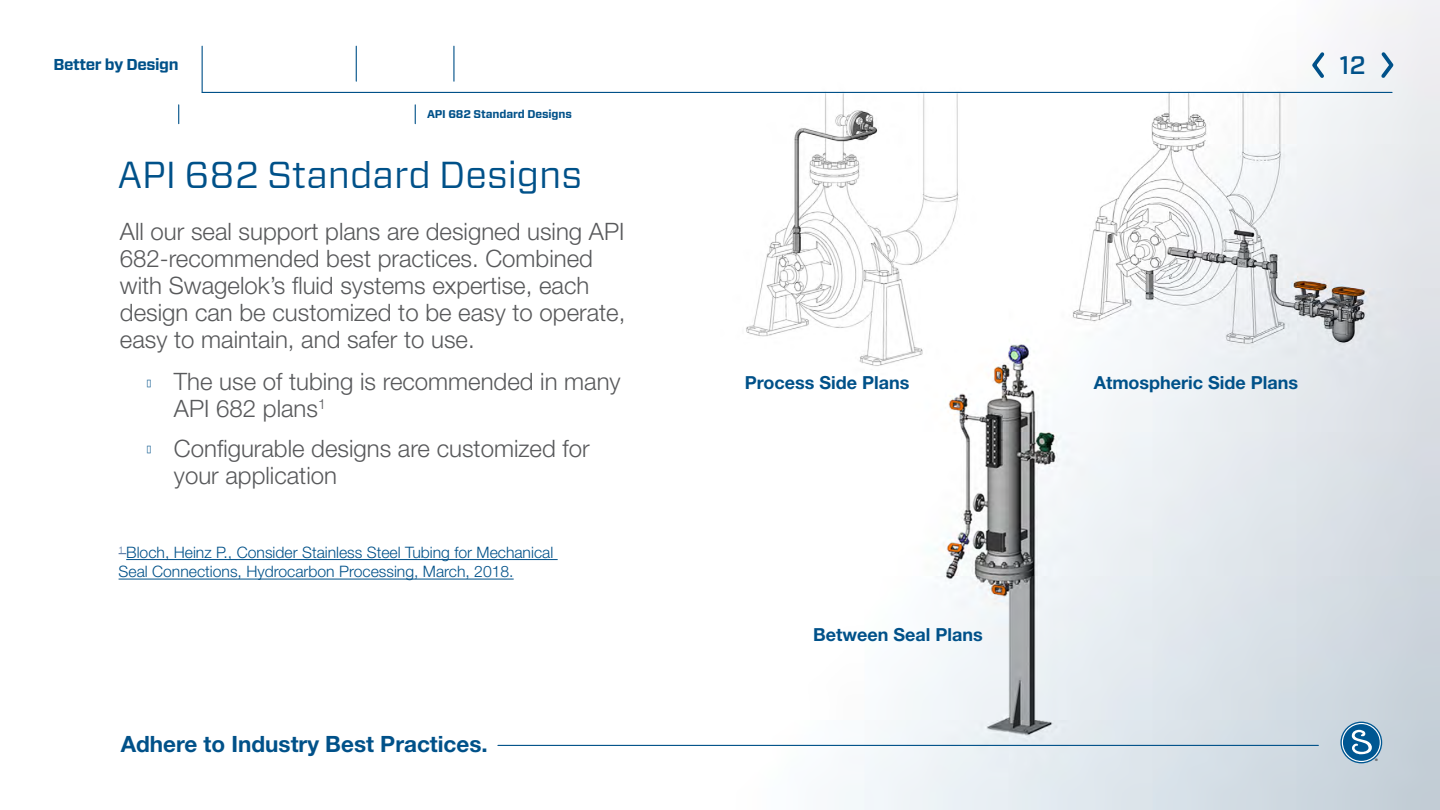
<style>
.page{position:relative;width:1440px;height:810px;background:#fff}
.page>*{position:absolute;margin:0;border:0;box-sizing:border-box;transform-origin:0 0}
.t1{font:37.5px "Forza";color:#005189}
.t2{font:500 25.35px "Forza";color:#005189}
.t3{font:300 24px/27px "Helvetica Neue LT Std";color:#58595b}
.t4{font:700 22.5px "Helvetica Neue LT Std";color:#005189}
.t5{font:700 18px "Helvetica Neue LT Std";color:#005189}
.t6{font:300 15.75px/19.5px "Helvetica Neue LT Std";color:#005189}
.t7{font:700 15.75px "Forza";letter-spacing:-.025em;color:#005189}
.t8{font:700 11.25px "Forza";letter-spacing:-.01em;color:#005189}
.t9{font:3.38px "Helvetica Neue LT Std";color:#000}
</style>
<div class="page">
<img style="left:118px;top:0;width:1322px;height:810px">
<svg style="left:1341px;top:722px;width:41px;height:41px"></svg>
<div style="left:1340px;top:722px;width:42px;height:41px;border:1px solid #005792;border-radius:50%"></div>
<div style="left:1343px;top:724px;width:37px;height:37px;background:#005792;border-radius:50%"></div>
<svg style="left:1352px;top:730px;width:20px;height:25px"></svg>
<svg style="left:1309px;top:49px;width:19px;height:32px"></svg>
<svg style="left:1378px;top:49px;width:18px;height:32px"></svg>
<hr style="left:202px;top:92px;width:1190px;height:1px;background:#005189">
<hr style="left:356px;top:46px;width:1px;height:35px;background:#005189">
<hr style="left:453px;top:46px;width:2px;height:35px;background:#005189">
<hr style="left:202px;top:46px;width:1px;height:46px;background:#005189">
<svg style="left:178px;top:105px;width:1px;height:19px"></svg>
<svg style="left:415px;top:105px;width:1px;height:19px"></svg>
<hr style="left:126px;top:559px;width:432px;height:1px;background:#005189">
<hr style="left:119px;top:579px;width:395px;height:1px;background:#005189">
<hr style="left:498px;top:745px;width:820px;height:1px;background:#005189">
<p class="t7" style="left:53px;top:54px;width:127px">Better by Design</p>
<p class="t8" style="left:427px;top:106px;width:146px">API 682 Standard Designs</p>
<p class="t1" style="left:118px;top:150px;width:466px">API 682 Standard Designs</p>
<p class="t3" style="left:120px;top:217px;width:507px">All our seal support plans are designed using API 682-recommended best practices. Combined with Swagelok’s fluid systems expertise, each design can be customized to be easy to operate, easy to maintain, and safer to use.</p>
<p class="t3" style="left:174px;top:368px;width:448px;text-indent:-27px"><sup>●</sup> The use of tubing is recommended in many<br>API 682 plans<sup>1</sup></p>
<p class="t3" style="left:174px;top:434px;width:417px;text-indent:-27px"><sup>●</sup> Configurable designs are customized for your application</p>
<p class="t6" style="left:119px;top:542px;width:436px"><sup>1</sup> Bloch, Heinz P., Consider Stainless Steel Tubing for Mechanical<br>Seal Connections, Hydrocarbon Processing, March, 2018.</p>
<p class="t4" style="left:121px;top:730px;width:369px">Adhere to Industry Best Practices.</p>
<p class="t2" style="left:1340px;top:48px;width:27px">12</p>
<p class="t5" style="left:745px;top:371px;width:166px">Process Side Plans</p>
<p class="t5" style="left:813px;top:623px;width:171px">Between Seal Plans</p>
<p class="t5" style="left:1094px;top:371px;width:206px">Atmospheric Side Plans</p>
<p class="t9" style="left:1375px;top:758px;width:4px">®</p>
</div>
